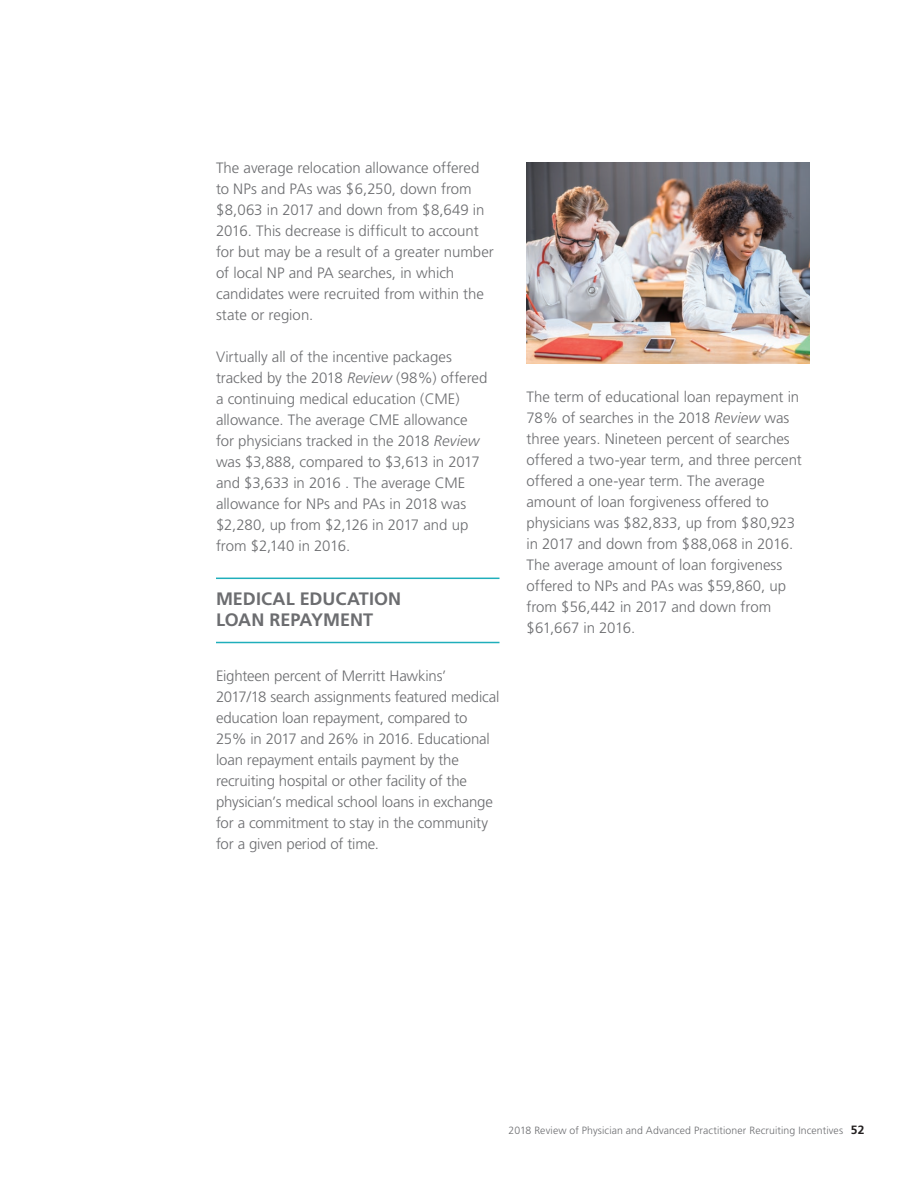
<style>
.page{position:relative;width:918px;height:1188px;background:#fff}
.page>*{position:absolute;margin:0;border:0;box-sizing:border-box;transform-origin:0 0}
.t1{font:700 18px/21px "Frutiger";color:#6c6d70}
.t2{font:300 15px/21px "Frutiger";letter-spacing:-.005em;color:#6c6d70}
.t3{font:300 10.5px "Frutiger";letter-spacing:.01em;color:#6c6d70}
.s1{font-style:italic}
.s2{font-weight:700;font-size:12px;color:#231f20}
</style>
<div class="page">
<hr style="left:216px;top:642px;width:284px;height:1px;background:#1faebb">
<hr style="left:216px;top:578px;width:284px;height:1px;background:#1faebb">
<img style="left:526px;top:162px;width:284px;height:201px">
<p class="t2" style="left:216px;top:158px;width:279px">The average relocation allowance offered to NPs and PAs was $6,250, down from $8,063 in 2017 and down from $8,649 in 2016. This decrease is difficult to account for but may be a result of a greater number of local NP and PA searches, in which candidates were recruited from within the state or region.</p>
<p class="t2" style="left:216px;top:346px;width:273px">Virtually all of the incentive packages tracked by the 2018 <span class="s1">Review</span> (98%) offered a continuing medical education (CME) allowance. The average CME allowance for physicians tracked in the 2018 <span class="s1">Review </span>was $3,888, compared to $3,613 in 2017 and $3,633 in 2016 . The average CME allowance for NPs and PAs in 2018 was $2,280, up from $2,126 in 2017 and up from $2,140 in 2016.</p>
<p class="t1" style="left:216px;top:589px;width:187px">MEDICAL EDUCATION<br>LOAN REPAYMENT</p>
<p class="t2" style="left:216px;top:666px;width:285px">Eighteen percent of Merritt Hawkins’ 2017/18 search assignments featured medical education loan repayment, compared to 25% in 2017 and 26% in 2016. Educational loan repayment entails payment by the recruiting hospital or other facility of the physician’s medical school loans in exchange for a commitment to stay in the community for a given period of time.</p>
<p class="t2" style="left:526px;top:387px;width:277px">The term of educational loan repayment in 78% of searches in the 2018 <span class="s1">Review</span> was three years. Nineteen percent of searches offered a two-year term, and three percent offered a one-year term. The average amount of loan forgiveness offered to physicians was $82,833, up from $80,923 in 2017 and down from $88,068 in 2016.<br>The average amount of loan forgiveness offered to NPs and PAs was $59,860, up from $56,442 in 2017 and down from $61,667 in 2016.</p>
<p class="t3" style="left:509px;top:1124px;width:357px">2018 Review of Physician and Advanced Practitioner Recruiting Incentives <span class="s2">52</span></p>
</div>
